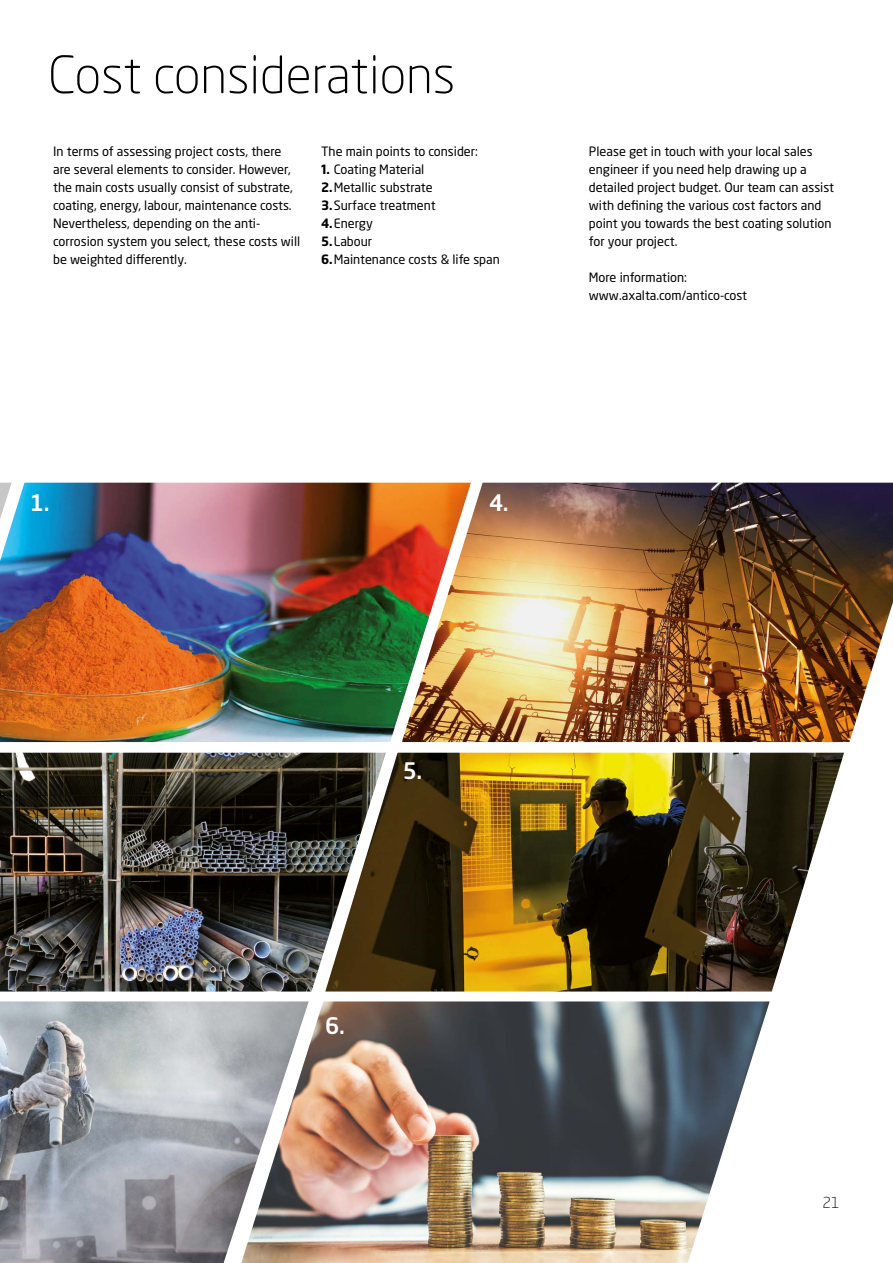
<style>
.page{position:relative;width:893px;height:1263px;background:#fff}
.page>*{position:absolute;margin:0;border:0;box-sizing:border-box;transform-origin:0 0}
.t1{font:300 51px "Neo Sans Pro";color:#000}
.t2{font:500 22.5px "Neo Sans Pro";color:#fff}
.t3{font:300 15px "Neo Sans Pro";color:#000}
.t4{font:12.75px/18px "Neo Sans Pro";color:#000}
.s1{font-weight:700}
</style>
<div class="page">
<img style="left:0;top:483px;width:402px;height:259px">
<img style="left:0;top:753px;width:325px;height:238px">
<img style="left:0;top:1001px;width:241px;height:262px">
<img style="left:402px;top:483px;width:491px;height:259px">
<img style="left:241px;top:1001px;width:529px;height:262px">
<img style="left:325px;top:753px;width:519px;height:238px">
<h1 class="t1" style="left:48px;top:44px;width:409px">Cost considerations</h1>
<p class="t4" style="left:53px;top:142px;width:249px">In terms of assessing project costs, there are several elements to consider. However, the main costs usually consist of substrate, coating, energy, labour, maintenance costs.<br>Nevertheless, depending on the anti&shy;corrosion system you select, these costs will be weighted differently.</p>
<p class="t4" style="left:321px;top:142px;width:158px">The main points to consider:</p>
<p class="t4" style="left:321px;top:160px;width:180px"><span class="s1">1.</span> Coating Material<br><span class="s1">2.</span>Metallic substrate<br><span class="s1">3.</span>Surface treatment<br><span class="s1">4.</span>Energy<br><span class="s1">5.</span>Labour<br><span class="s1">6.</span>Maintenance costs &amp; life span</p>
<h2 class="t2" style="left:30px;top:488px;width:21px">1.</h2>
<h2 class="t2" style="left:489px;top:488px;width:21px">4.</h2>
<p class="t4" style="left:589px;top:142px;width:247px">Please get in touch with your local sales engineer if you need help drawing up a detailed project budget. Our team can assist with defining the various cost factors and point you towards the best coating solution for your project.</p>
<p class="t4" style="left:589px;top:268px;width:160px">More information: www.axalta.com/antico-cost</p>
<h2 class="t2" style="left:403px;top:757px;width:21px">5.</h2>
<h2 class="t2" style="left:325px;top:1011px;width:21px">6.</h2>
<p class="t3" style="left:822px;top:1194px;width:19px">21</p>
</div>
